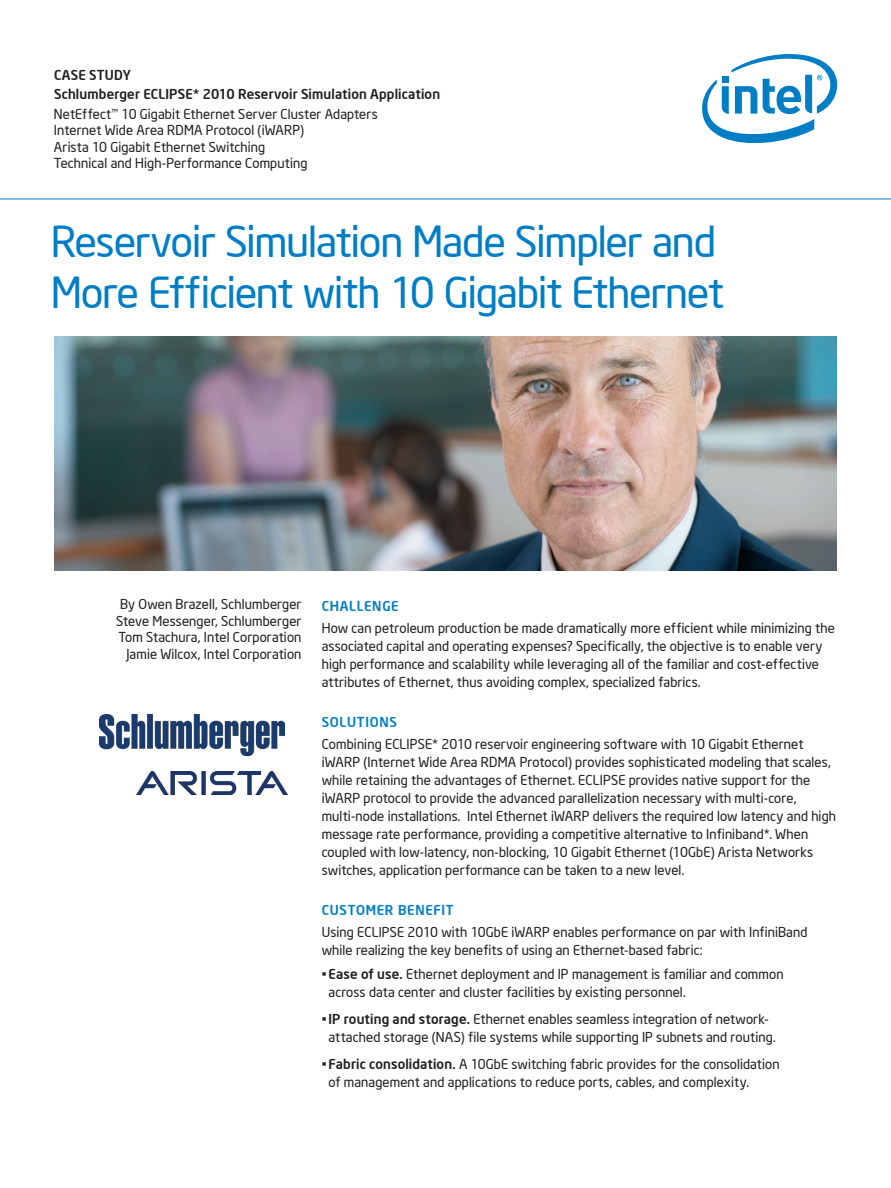
<style>
.page{position:relative;width:891px;height:1188px;background:#fff}
.page>*{position:absolute;margin:0;border:0;box-sizing:border-box;transform-origin:0 0}
.t1{font:42px/51px "Neo Sans Intel";letter-spacing:-.02em;color:#007ec5}
.t2{font:13.5px/18px "Neo Sans Intel";letter-spacing:.01em;color:#231f20}
.t3{font:500 13.5px/19.2px "Neo Sans Intel";letter-spacing:.015em;color:#231f20}
.t4{font:500 13.5px "Neo Sans Intel";letter-spacing:.05em;color:#007ec5}
.s1{font-weight:500}
</style>
<div class="page">
<svg style="left:0;top:54px;width:891px;height:146px"></svg>
<img style="left:100px;top:714px;width:185px;height:42px">
<img style="left:54px;top:337px;width:783px;height:234px">
<img style="left:137px;top:771px;width:151px;height:24px">
<p class="t3" style="left:54px;top:65px;width:388px">case study<br>Schlumberger ECLI PSE* 2010 Reservoir Simulation Application</p>
<p class="t2" style="left:54px;top:105px;width:325px;line-height:16.5px">NetEffect™ 10 Gigabit Ethernet Server Cluster Adapters Internet Wide Area RDMA Protocol (iWARP)<br>Arista 10 Gigabit Ethernet Switching<br>Technical and High-Performance Computing</p>
<h1 class="t1" style="left:51px;top:216px;width:674px">Reservoir Simulation Made Simpler and<br>More Efficient with 10 Gigabit Ethernet</h1>
<p class="t2" style="left:116px;top:596px;width:187px;line-height:16.5px;text-align:right">By Owen Brazell, Schlumberger<br>Steve Messenger, Schlumberger<br>Tom Stachura, Intel Corporation<br>Jamie Wilcox, Intel Corporation</p>
<p class="t4" style="left:322px;top:597px;width:79px">Challenge</p>
<p class="t2" style="left:322px;top:619px;width:515px">How can petroleum production be made dramatically more efficient while minimizing the associated capital and operating expenses? Specifically, the objective is to enable very high performance and scalability while leveraging all of the familiar and cost-effective attributes of Ethernet, thus avoiding complex, specialized fabrics.</p>
<p class="t4" style="left:322px;top:714px;width:76px">Solutions</p>
<p class="t2" style="left:322px;top:735px;width:516px">Combining ECLIPSE* 2010 reservoir engineering software with 10 Gigabit Ethernet iWARP (Internet Wide Area RDMA Protocol) provides sophisticated modeling that scales, while retaining the advantages of Ethernet. ECLIPSE provides native support for the iWARP protocol to provide the advanced parallelization necessary with multi-core, multi-node installations. Intel Ethernet iWARP delivers the required low latency and high message rate performance, providing a competitive alternative to Infiniband*. When coupled with low-latency, non-blocking, 10 Gigabit Ethernet (10GbE) Arista Networks switches, application performance can be taken to a new level.</p>
<p class="t4" style="left:322px;top:902px;width:133px">Customer Benefit</p>
<p class="t2" style="left:322px;top:923px;width:487px">Using ECLIPSE 2010 with 10GbE iWARP enables performance on par with InfiniBand while realizing the key benefits of using an Ethernet-based fabric:</p>
<p class="t2" style="left:329px;top:965px;width:457px;text-indent:-7px">•<span class="s1">Ease of use.</span> Ethernet deployment and IP management is familiar and common across data center and cluster facilities by existing personnel.</p>
<p class="t2" style="left:322px;top:1010px;width:455px;text-align:center">•<span class="s1">IP routing and storage.</span> Ethernet enables seamless integration of network&shy;attached storage (NAS) file systems while supporting IP subnets and routing.</p>
<p class="t2" style="left:329px;top:1055px;width:453px;text-indent:-7px">•<span class="s1">Fabric consolidation.</span> A 10GbE switching fabric provides for the consolidation of management and applications to reduce ports, cables, and complexity.</p>
</div>
